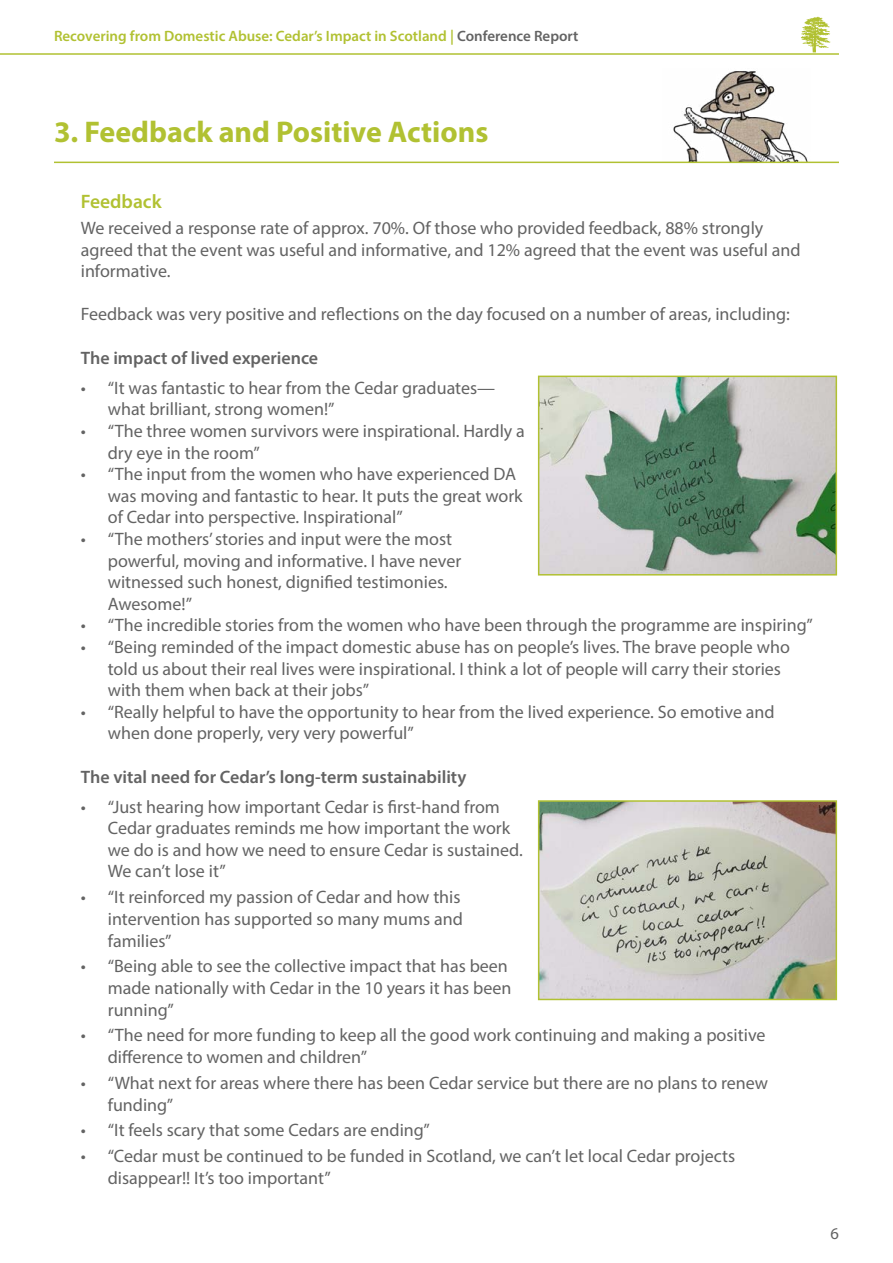
<style>
.page{position:relative;width:893px;height:1263px;background:#fff}
.page>*{position:absolute;margin:0;border:0;box-sizing:border-box;transform-origin:0 0}
.t1{font:700 30px "Myriad Pro";color:#b1c132}
.t2{font:600 19.5px "Myriad Pro";color:#b1c132}
.body{font:18px/21.6px "Myriad Pro";color:#636363}
.t3{font:600 18px "Myriad Pro";color:#636363}
.t4{font:16.5px "Myriad Pro";color:#636363}
.t5{font:600 15px "Myriad Pro";color:#b1c132}
.s1{color:#636363}
</style>
<div class="page">
<hr style="left:0;top:53px;width:839px;height:2px;background:#b1c132">
<svg style="left:801px;top:17px;width:29px;height:35px"></svg>
<img style="left:662px;top:71px;width:149px;height:91px">
<hr style="left:54px;top:162px;width:785px;height:1px;background:#b1c132">
<img style="left:541px;top:379px;width:293px;height:193px">
<div style="left:538px;top:376px;width:299px;height:199px;border:2px solid #b1c132"></div>
<img style="left:541px;top:803px;width:293px;height:194px">
<div style="left:538px;top:800px;width:299px;height:200px;border:2px solid #b1c132"></div>
<p class="t5" style="left:54px;top:26px;width:526px">Recovering from Domestic Abuse: Cedar’s Impact in Scotland | <span class="s1">Conference Report</span></p>
<p class="t1" style="left:54px;top:112px;width:436px">3. Feedback and Positive Actions</p>
<p class="t2" style="left:81px;top:189px;width:82px">Feedback</p>
<p class="body" style="left:81px;top:217px;width:721px">We received a response rate of approx. 70%. Of those who provided feedback, 88% strongly agreed that the event was useful and informative, and 12% agreed that the event was useful and informative.</p>
<p class="body" style="left:81px;top:303px;width:711px">Feedback was very positive and reflections on the day focused on a number of areas, including:</p>
<p class="t3" style="left:81px;top:346px;width:239px">The impact of lived experience</p>
<p class="body" style="left:108px;top:377px;width:389px;text-indent:-27px">• “It was fantastic to hear from the Cedar graduates— what brilliant, strong women!”</p>
<p class="body" style="left:108px;top:420px;width:419px;text-indent:-27px">• “The three women survivors were inspirational. Hardly a dry eye in the room”</p>
<p class="body" style="left:108px;top:463px;width:416px;text-indent:-27px">• “The input from the women who have experienced DA was moving and fantastic to hear. It puts the great work of Cedar into perspective. Inspirational”</p>
<p class="body" style="left:108px;top:528px;width:355px;text-indent:-27px">• “The mothers’ stories and input were the most powerful, moving and informative. I have never witnessed such honest, dignified testimonies.<br>Awesome!”</p>
<p class="body" style="left:81px;top:614px;width:733px">• “The incredible stories from the women who have been through the programme are inspiring”</p>
<p class="body" style="left:108px;top:636px;width:684px;text-indent:-27px">• “Being reminded of the impact domestic abuse has on people’s lives. The brave people who told us about their real lives were inspirational. I think a lot of people will carry their stories with them when back at their jobs”</p>
<p class="body" style="left:108px;top:701px;width:668px;text-indent:-27px">• “Really helpful to have the opportunity to hear from the lived experience. So emotive and when done properly, very very powerful”</p>
<p class="t3" style="left:81px;top:765px;width:387px">The vital need for Cedar’s long-term sustainability</p>
<p class="body" style="left:108px;top:795px;width:417px;text-indent:-27px">• “Just hearing how important Cedar is first-hand from Cedar graduates reminds me how important the work we do is and how we need to ensure Cedar is sustained.<br>We can’t lose it”</p>
<p class="body" style="left:108px;top:886px;width:357px;text-indent:-27px">• “It reinforced my passion of Cedar and how this intervention has supported so many mums and families”</p>
<p class="body" style="left:108px;top:955px;width:405px;text-indent:-27px">• “Being able to see the collective impact that has been made nationally with Cedar in the 10 years it has been running”</p>
<p class="body" style="left:108px;top:1024px;width:659px;text-indent:-27px">• “The need for more funding to keep all the good work continuing and making a positive difference to women and children”</p>
<p class="body" style="left:108px;top:1072px;width:662px;text-indent:-27px">• “What next for areas where there has been Cedar service but there are no plans to renew funding”</p>
<p class="body" style="left:81px;top:1119px;width:351px">• “It feels scary that some Cedars are ending”</p>
<p class="body" style="left:108px;top:1145px;width:629px;text-indent:-27px">• “Cedar must be continued to be funded in Scotland, we can’t let local Cedar projects disappear!! It’s too important”</p>
<p class="t4" style="left:830px;top:1224px;width:10px">6</p>
</div>
